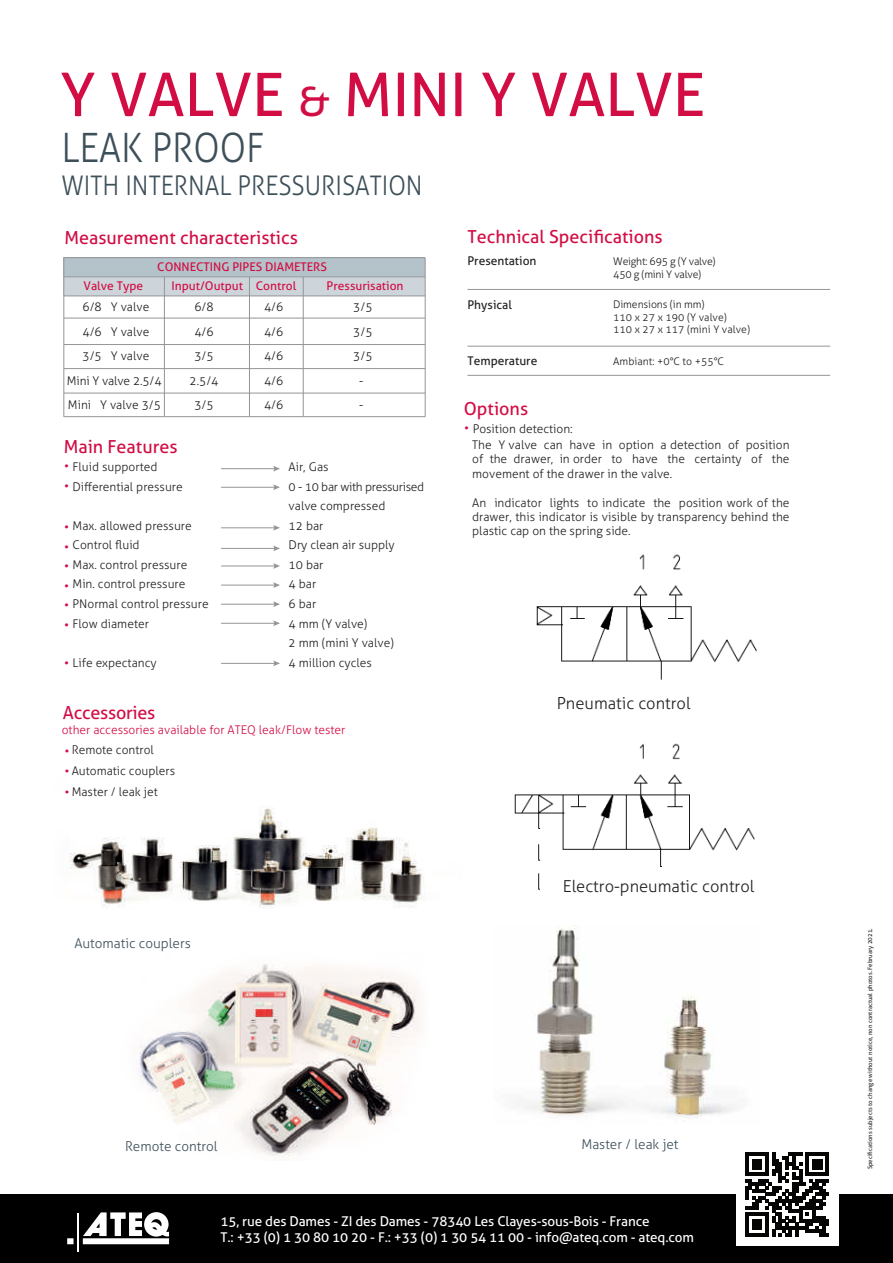
<style>
.page{position:relative;width:893px;height:1263px;background:#fff}
.page>*{position:absolute;margin:0;border:0;box-sizing:border-box;transform-origin:0 0}
.t1{font:60px "Aller";color:#d20d44}
.t2{font:300 40.5px "Aller";color:#3d4f59;scale:.9 1}
.t3{font:300 27px "Aller";color:#3d4f59;scale:.9 1}
.t4{font:18px "Aller";color:#d20d44}
.t5{font:300 16.5px "Aller";color:#231f20}
.t6{font:13.5px/16.2px "Aller";letter-spacing:-.01em;color:#fff}
.t7{font:300 13.5px "Aller";color:#3d4f59}
.t8{font:300 13.5px/19.8px "Aller";color:#d20d44;text-align:justify}
.t9{font:100 13.5px/20.2px "Lato";color:#d20d44;text-align:justify}
.t10{font:300 12px/24.5px "Aller";color:#231f20;text-align:center}
.t11{font:12px "Aller";color:#d20d44}
.t12{font:300 12px "Aller";color:#d20d44}
.t13{font:300 12px/19.5px "Aller";letter-spacing:-.025em;color:#231f20}
.t14{font:12px "Aller";color:#231f20}
.t15{font:300 10.5px/12.6px "Aller";letter-spacing:-.01em;color:#231f20}
.t16{font:6px "Aller";color:#231f20}
.s1{font-size:40.5px}
.s2{font-size:13.5px;color:#d20d44}
</style>
<div class="page">
<img style="left:139px;top:964px;width:280px;height:192px">
<img style="left:70px;top:806px;width:355px;height:102px">
<img style="left:514px;top:743px;width:241px;height:147px">
<img style="left:536px;top:554px;width:221px;height:126px">
<div style="left:0;top:1194px;width:893px;height:69px;background:#000001"></div>
<div style="left:736px;top:1144px;width:102px;height:102px;background:#fff"></div>
<hr style="left:77px;top:1212px;width:2px;height:39px;background:#fff">
<svg style="left:67px;top:1212px;width:102px;height:32px"></svg>
<hr style="left:467px;top:289px;width:363px;height:1px;background:#939598">
<hr style="left:467px;top:346px;width:363px;height:1px;background:#939598">
<hr style="left:467px;top:375px;width:363px;height:1px;background:#939598">
<div style="left:64px;top:258px;width:361px;height:19px;background:#b4c2c9"></div>
<div style="left:64px;top:277px;width:120px;height:19px;background:#cdd5db"></div>
<div style="left:184px;top:277px;width:121px;height:19px;background:#cdd5db"></div>
<div style="left:305px;top:277px;width:120px;height:19px;background:#cdd5db"></div>
<hr style="left:164px;top:277px;width:1px;height:139px;background:#939598">
<hr style="left:221px;top:468px;width:54px;height:1px;background:#939598">
<svg style="left:273px;top:466px;width:7px;height:5px"></svg>
<hr style="left:221px;top:487px;width:54px;height:1px;background:#939598">
<svg style="left:273px;top:484px;width:7px;height:6px"></svg>
<hr style="left:221px;top:527px;width:54px;height:1px;background:#939598">
<svg style="left:273px;top:525px;width:7px;height:6px"></svg>
<hr style="left:221px;top:548px;width:54px;height:1px;background:#939598">
<svg style="left:273px;top:545px;width:7px;height:6px"></svg>
<hr style="left:221px;top:566px;width:54px;height:1px;background:#939598">
<svg style="left:273px;top:563px;width:7px;height:6px"></svg>
<hr style="left:221px;top:585px;width:54px;height:1px;background:#939598">
<svg style="left:273px;top:582px;width:7px;height:6px"></svg>
<hr style="left:221px;top:604px;width:54px;height:1px;background:#939598">
<svg style="left:273px;top:601px;width:7px;height:6px"></svg>
<hr style="left:221px;top:623px;width:54px;height:1px;background:#939598">
<svg style="left:273px;top:620px;width:7px;height:6px"></svg>
<hr style="left:221px;top:663px;width:54px;height:1px;background:#939598">
<svg style="left:273px;top:660px;width:7px;height:6px"></svg>
<hr style="left:64px;top:257px;width:1px;height:160px;background:#939598">
<hr style="left:249px;top:277px;width:1px;height:140px;background:#939598">
<hr style="left:303px;top:277px;width:1px;height:140px;background:#939598">
<hr style="left:425px;top:258px;width:1px;height:159px;background:#939598">
<hr style="left:64px;top:257px;width:361px;height:1px;background:#939598">
<hr style="left:64px;top:277px;width:361px;height:1px;background:#939598">
<hr style="left:64px;top:296px;width:361px;height:1px;background:#939598">
<hr style="left:64px;top:318px;width:361px;height:1px;background:#939598">
<hr style="left:64px;top:344px;width:361px;height:1px;background:#939598">
<hr style="left:64px;top:368px;width:361px;height:1px;background:#939598">
<hr style="left:64px;top:393px;width:361px;height:1px;background:#939598">
<hr style="left:64px;top:416px;width:361px;height:1px;background:#939598">
<svg style="left:745px;top:1152px;width:84px;height:84px"></svg>
<img style="left:524px;top:925px;width:211px;height:193px">
<h1 class="t1" style="left:60px;top:58px;width:646px">Y VALVE <span class="s1">&amp;</span> MINI Y VALVE</h1>
<h2 class="t2" style="left:61px;top:124px;width:227px">LEAK PROOF</h2>
<h3 class="t3" style="left:61px;top:169px;width:403px">WITH INTERNAL PRESSURISATION</h3>
<h3 class="t4" style="left:64px;top:226px;width:235px">Measurement characteristics</h3>
<p class="t11" style="left:157px;top:260px;width:171px">CONNECTING PIPES DIAMETERS</p>
<p class="t11" style="left:84px;top:279px;width:61px">Valve Type</p>
<p class="t11" style="left:171px;top:279px;width:126px">Input/Output Control</p>
<p class="t11" style="left:327px;top:279px;width:78px">Pressurisation</p>
<p class="t10" style="left:264px;top:295px;width:21px">4/6</p>
<p class="t10" style="left:353px;top:295px;width:21px">3/5</p>
<p class="t10" style="left:264px;top:319px;width:21px">4/6</p>
<p class="t10" style="left:353px;top:319px;width:21px">3/5<br>3/5 -<br>-</p>
<p class="t10" style="left:67px;top:295px;width:96px">6/8 Y valve<br>4/6 Y valve<br>3/5 Y valve<br>Mini Y valve 2.5/4<br>Mini Y valve 3/5</p>
<p class="t10" style="left:190px;top:295px;width:30px">6/8<br>4/6<br>3/5<br>2.5/4<br>3/5</p>
<p class="t10" style="left:264px;top:344px;width:21px;text-align:justify">4/6<br>4/6<br>4/6</p>
<h3 class="t4" style="left:64px;top:436px;width:115px">Main Features</h3>
<p class="t10" style="left:64px;top:455px;width:95px"><span class="s2">•</span> Fluid supported</p>
<p class="t10" style="left:289px;top:455px;width:42px">Air, Gas</p>
<p class="t10" style="left:73px;top:474px;width:112px">Differential pressure</p>
<p class="t13" style="left:289px;top:477px;width:137px">0 - 10 bar with pressurised valve compressed</p>
<p class="t10" style="left:73px;top:513px;width:121px">Max. allowed pressure</p>
<p class="t10" style="left:289px;top:513px;width:36px">12 bar</p>
<p class="t10" style="left:73px;top:533px;width:69px">Control fluid</p>
<p class="t10" style="left:289px;top:533px;width:108px">Dry clean air supply</p>
<p class="t10" style="left:73px;top:552px;width:116px">Max. control pressure</p>
<p class="t10" style="left:289px;top:552px;width:36px">10 bar</p>
<p class="t10" style="left:73px;top:572px;width:114px">Min. control pressure</p>
<p class="t10" style="left:289px;top:572px;width:29px">4 bar</p>
<p class="t10" style="left:73px;top:591px;width:138px">PNormal control pressure</p>
<p class="t10" style="left:289px;top:591px;width:29px">6 bar</p>
<p class="t10" style="left:73px;top:611px;width:78px">Flow diameter</p>
<p class="t10" style="left:289px;top:613px;width:107px;line-height:19.5px;text-align:left">4 mm (Y valve)<br>2 mm (mini Y valve)</p>
<p class="t10" style="left:73px;top:650px;width:86px">Life expectancy</p>
<p class="t10" style="left:289px;top:650px;width:85px">4 million cycles</p>
<p class="t8" style="left:64px;top:477px;width:7px">•</p>
<p class="t8" style="left:64px;top:517px;width:7px">• • • •</p>
<p class="t8" style="left:64px;top:595px;width:7px;line-height:20.2px">• •</p>
<p class="t8" style="left:64px;top:653px;width:7px">•</p>
<h3 class="t4" style="left:63px;top:701px;width:94px">Accessories</h3>
<p class="t12" style="left:62px;top:723px;width:285px">other accessories available for ATEQ leak/Flow tester</p>
<p class="t10" style="left:72px;top:740px;width:105px;line-height:21px;text-align:left">Remote control<br>Automatic couplers<br>Master / leak jet</p>
<p class="t9" style="left:63px;top:740px;width:9px">• • •</p>
<p class="t7" style="left:74px;top:935px;width:118px">Automatic couplers</p>
<h3 class="t4" style="left:467px;top:226px;width:197px">Technical Specifications</h3>
<p class="t14" style="left:467px;top:254px;width:71px">Presentation</p>
<p class="t14" style="left:467px;top:297px;width:46px">Physical</p>
<p class="t15" style="left:613px;top:255px;width:104px">Weight: 695 g (Y valve)<br>450 g (mini Y valve)</p>
<p class="t15" style="left:613px;top:298px;width:138px">Dimensions (in mm)<br>110 x 27 x 190 (Y valve)<br>110 x 27 x 117 (mini Y valve)</p>
<p class="t14" style="left:467px;top:353px;width:71px">Temperature</p>
<p class="t15" style="left:613px;top:355px;width:112px">Ambiant: +0°C to +55°C</p>
<h3 class="t4" style="left:464px;top:397px;width:66px">Options</h3>
<p class="t10" style="left:472px;top:438px;width:319px;line-height:14.4px;text-align:justify">The Y valve can have in option a detection of position of the drawer, in order to have the certainty of the movement of the drawer in the valve.</p>
<p class="t10" style="left:472px;top:495px;width:319px;line-height:14.4px;text-align:justify">An indicator lights to indicate the position work of the drawer, this indicator is visible by transparency behind the plastic cap on the spring side.</p>
<p class="t10" style="left:464px;top:417px;width:110px"><span class="s2">•</span> Position detection:</p>
<h3 class="t5" style="left:557px;top:693px;width:135px">Pneumatic control</h3>
<h3 class="t5" style="left:563px;top:876px;width:193px">Electro-pneumatic control</h3>
<p class="t7" style="left:125px;top:1138px;width:94px">Remote control</p>
<p class="t7" style="left:581px;top:1136px;width:99px">Master / leak jet</p>
<p class="t6" style="left:221px;top:1213px;width:475px">15, rue des Dames - ZI des Dames - 78340 Les Clayes-sous-Bois - France<br>T.: +33 (0) 1 30 80 10 20 - F.: +33 (0) 1 30 54 11 00 - info@ateq.com - ateq.com</p>
<p class="t16" style="left:866px;top:1169px;width:242px;rotate:-90deg">Specifications subjects to change without notice, non contractual photos. February 2021.</p>
</div>
